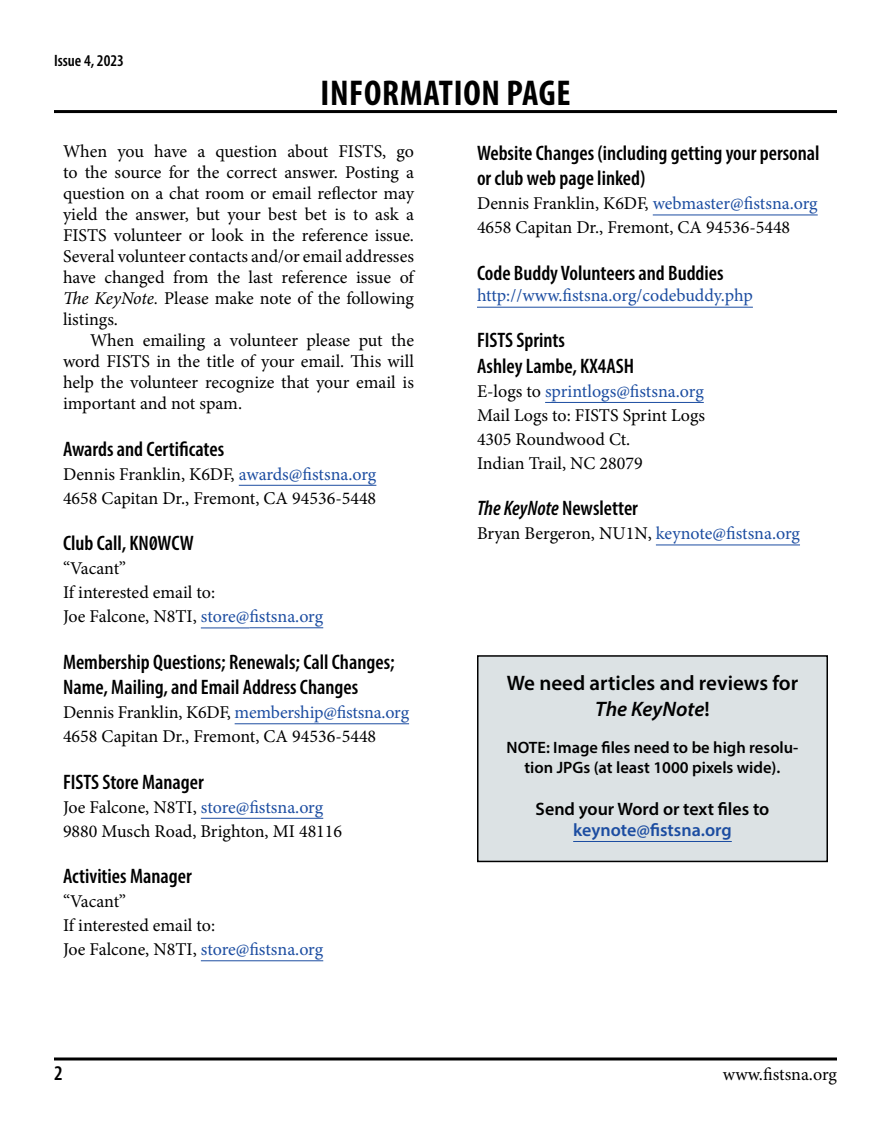
<style>
.page{position:relative;width:891px;height:1134px;background:#fff}
.page>*{position:absolute;margin:0;border:0;box-sizing:border-box;transform-origin:0 0}
.t1{font:700 condensed 36px "Myriad Pro";letter-spacing:.02em;color:#000}
.t2{font:600 condensed 21px/25.5px "Myriad Pro";color:#000}
.t3{font:600 21px/25.2px "Myriad Pro";color:#000;text-align:center}
.t4{font:italic 600 condensed 21px "Myriad Pro";color:#000}
.t5{font:18px/24px "Minion Pro";letter-spacing:-.005em;color:#000}
.t6{font:18px "Minion Pro";letter-spacing:-.005em;color:#1c4da1}
.t7{font:600 18px "Myriad Pro";color:#000}
.t8{font:600 18px "Myriad Pro";color:#1c4da1}
.t9{font:600 16.5px/19.8px "Myriad Pro";color:#000;text-align:center}
.t10{font:600 condensed 16.5px "Myriad Pro";color:#000}
.s1{font-style:italic}
.s2{color:#1c4da1}
.s3{font-style:normal}
</style>
<div class="page">
<hr style="left:54px;top:110px;width:783px;height:3px;background:#000">
<hr style="left:54px;top:1058px;width:783px;height:2px;background:#000">
<div style="left:478px;top:656px;width:349px;height:205px;background:#dce2e4"></div>
<hr style="left:573px;top:841px;width:159px;height:1px;background:#1c4da1">
<div style="left:477px;top:655px;width:351px;height:207px;border:2px solid #000"></div>
<hr style="left:653px;top:214px;width:165px;height:1px;background:#1c4da1">
<hr style="left:477px;top:307px;width:276px;height:1px;background:#1c4da1">
<hr style="left:545px;top:402px;width:159px;height:1px;background:#1c4da1">
<hr style="left:656px;top:544px;width:144px;height:1px;background:#1c4da1">
<hr style="left:239px;top:485px;width:137px;height:1px;background:#1c4da1">
<hr style="left:201px;top:627px;width:48px;height:1px;background:#1c4da1">
<hr style="left:249px;top:627px;width:74px;height:1px;background:#1c4da1">
<hr style="left:235px;top:723px;width:174px;height:1px;background:#1c4da1">
<hr style="left:201px;top:818px;width:122px;height:1px;background:#1c4da1">
<hr style="left:201px;top:960px;width:122px;height:1px;background:#1c4da1">
<p class="t10" style="left:54px;top:51px;width:71px">Issue 4, 2023</p>
<h1 class="t1" style="left:320px;top:71px;width:252px">INFORMATION PAGE</h1>
<p class="t5" style="left:63px;top:141px;width:353px;line-height:21px;text-align:justify">When you have a question about FISTS, go to the source for the correct answer. Posting a question on a chat room or email reflector may yield the answer, but your best bet is to ask a FISTS volunteer or look in the reference issue.<br>Several volunteer contacts and/or email addresses have changed from the last reference issue of <span class="s1">The KeyNote.</span> Please make note of the following listings.</p>
<p class="t5" style="left:63px;top:330px;width:353px;line-height:21px;text-align:justify;text-indent:27px">When emailing a volunteer please put the word FISTS in the title of your email. This will help the volunteer recognize that your email is important and not spam.</p>
<p class="t2" style="left:63px;top:436px;width:163px">Awards and Certificates</p>
<p class="t5" style="left:63px;top:462px;width:315px">Dennis Franklin, K6DF, <span class="s2">awards@fistsna.org<br></span>4658 Capitan Dr., Fremont, CA 94536-5448</p>
<p class="t2" style="left:63px;top:530px;width:132px">Club Call, KN0WCW</p>
<p class="t5" style="left:63px;top:556px;width:262px">“Vacant”<br>If interested email to:<br>Joe Falcone, N8TI, <span class="s2">store@fistsna.org</span></p>
<p class="t2" style="left:63px;top:649px;width:333px">Membership Questions; Renewals; Call Changes;<br>Name, Mailing, and Email Address Changes</p>
<p class="t5" style="left:63px;top:700px;width:348px">Dennis Franklin, K6DF, <span class="s2">membership@fistsna.org<br></span>4658 Capitan Dr., Fremont, CA 94536-5448</p>
<p class="t2" style="left:63px;top:769px;width:142px">FISTS Store Manager</p>
<p class="t5" style="left:63px;top:795px;width:281px">Joe Falcone, N8TI, <span class="s2">store@fistsna.org<br></span>9880 Musch Road, Brighton, MI 48116</p>
<p class="t2" style="left:63px;top:863px;width:130px">Activities Manager</p>
<p class="t5" style="left:63px;top:889px;width:262px">“Vacant”<br>If interested email to:<br>Joe Falcone, N8TI, <span class="s2">store@fistsna.org</span></p>
<p class="t2" style="left:477px;top:140px;width:344px">Website Changes (including getting your personal or club web page linked)</p>
<p class="t5" style="left:477px;top:192px;width:342px">Dennis Franklin, K6DF, <span class="s2">webmaster@fistsna.org<br></span>4658 Capitan Dr., Fremont, CA 94536-5448</p>
<p class="t2" style="left:477px;top:260px;width:248px">Code Buddy Volunteers and Buddies</p>
<p class="t6" style="left:477px;top:283px;width:277px">http://www.fistsna.org/codebuddy.php</p>
<p class="t2" style="left:477px;top:327px;width:159px">FISTS Sprints<br>Ashley Lambe, KX4ASH</p>
<p class="t5" style="left:477px;top:379px;width:230px">E-logs to <span class="s2">sprintlogs@fistsna.org<br></span>Mail Logs to: FISTS Sprint Logs<br>4305 Roundwood Ct.<br>Indian Trail, NC 28079</p>
<p class="t4" style="left:477px;top:495px;width:163px">The KeyNote <span class="s3">Newsletter</span></p>
<p class="t5" style="left:477px;top:522px;width:325px">Bryan Bergeron, NU1N, <span class="s2">keynote@fistsna.org</span></p>
<p class="t3" style="left:507px;top:670px;width:293px">We need articles and reviews for<br><span class="s1">The KeyNote</span>!</p>
<p class="t9" style="left:507px;top:738px;width:293px">NOTE: Image files need to be high resolu&shy;tion JPGs (at least 1000 pixels wide).</p>
<p class="t7" style="left:536px;top:797px;width:235px">Send your Word or text files to</p>
<p class="t8" style="left:573px;top:819px;width:160px">keynote@fistsna.org</p>
<p class="t2" style="left:54px;top:1060px;width:10px">2</p>
<p class="t5" style="left:723px;top:1062px;width:116px">www.fistsna.org</p>
</div>
